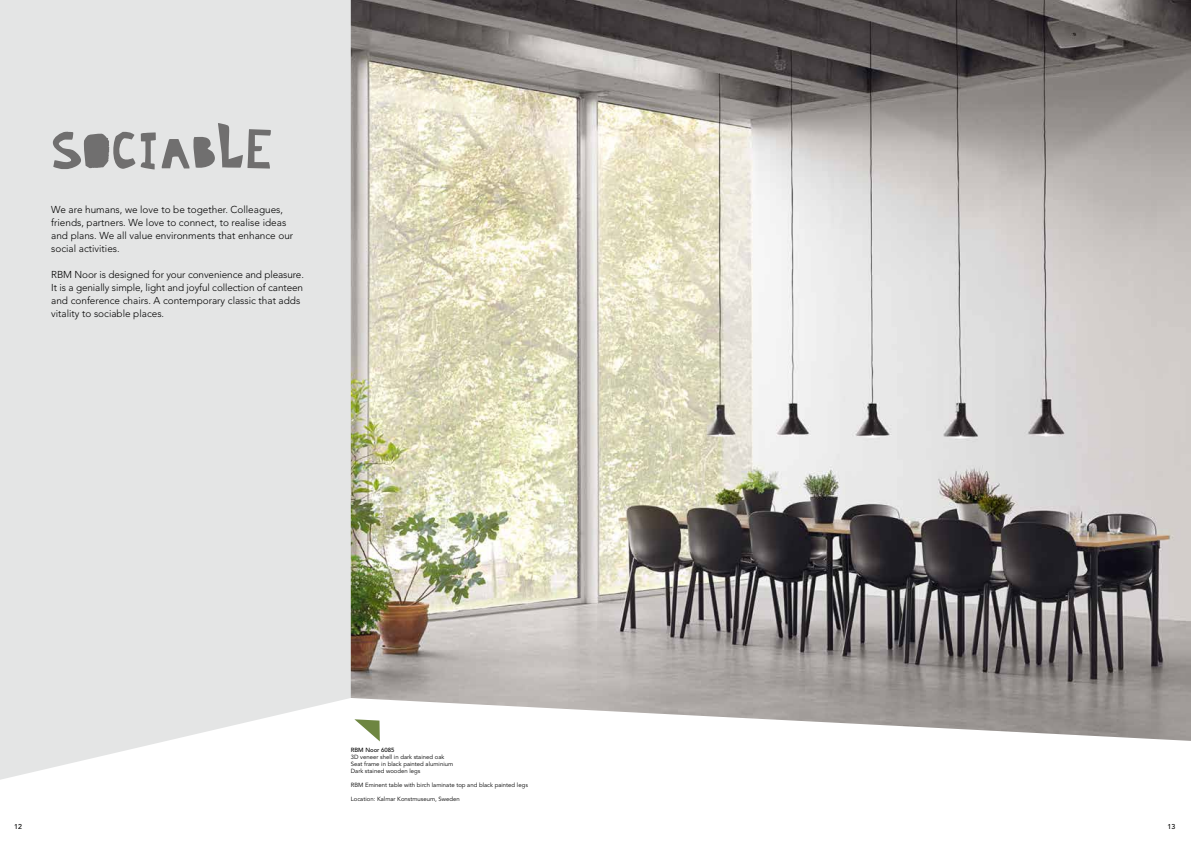
<style>
.page{position:relative;width:1191px;height:842px;background:#fff}
.page>*{position:absolute;margin:0;border:0;box-sizing:border-box;transform-origin:0 0}
.Heading_big{font:54px "Ciseaux Matisse Cut Out";color:#706f6f}
.Ingress{font:300 10px/13px "Avenir LT Std";color:#000}
.t1{font:500 7px "Avenir LT Std";color:#000}
.Imagetext{font:6px "Avenir LT Std";color:#000}
.Imagetext-2{font:500 6px "Avenir LT Std";color:#000}
</style>
<div class="page">
<div style="left:0;top:0;width:351px;height:780px;background:#e4e5e5"></div>
<img style="left:351px;top:0;width:840px;height:741px">
<svg style="left:354px;top:719px;width:26px;height:22px"></svg>
<p class="Heading_big" style="left:51px;top:122px;width:223px">SOCIABLE</p>
<p class="Ingress" style="left:51px;top:203px;width:243px">We are humans, we love to be together. Colleagues, friends, partners. We love to connect, to realise ideas and plans. We all value environments that enhance our social activities.</p>
<p class="Ingress" style="left:51px;top:268px;width:254px">RBM Noor is designed for your convenience and pleasure.<br>It is a genially simple, light and joyful collection of canteen and conference chairs. A contemporary classic that adds vitality to sociable places.</p>
<p class="Imagetext-2" style="left:351px;top:746px;width:45px">RBM Noor 6085</p>
<p class="Imagetext" style="left:351px;top:753px;width:95px">3D veneer shell in dark stained oak</p>
<p class="Imagetext" style="left:351px;top:760px;width:104px">Seat frame in black painted aluminium</p>
<p class="Imagetext" style="left:351px;top:767px;width:71px">Dark stained wooden legs</p>
<p class="Imagetext" style="left:351px;top:781px;width:179px">RBM Eminent table with birch laminate top and black painted legs</p>
<p class="Imagetext" style="left:351px;top:795px;width:111px">Location: Kalmar Konstmuseum, Sweden</p>
<p class="t1" style="left:14px;top:823px;width:9px">12</p>
<p class="t1" style="left:1167px;top:823px;width:9px">13</p>
</div>
